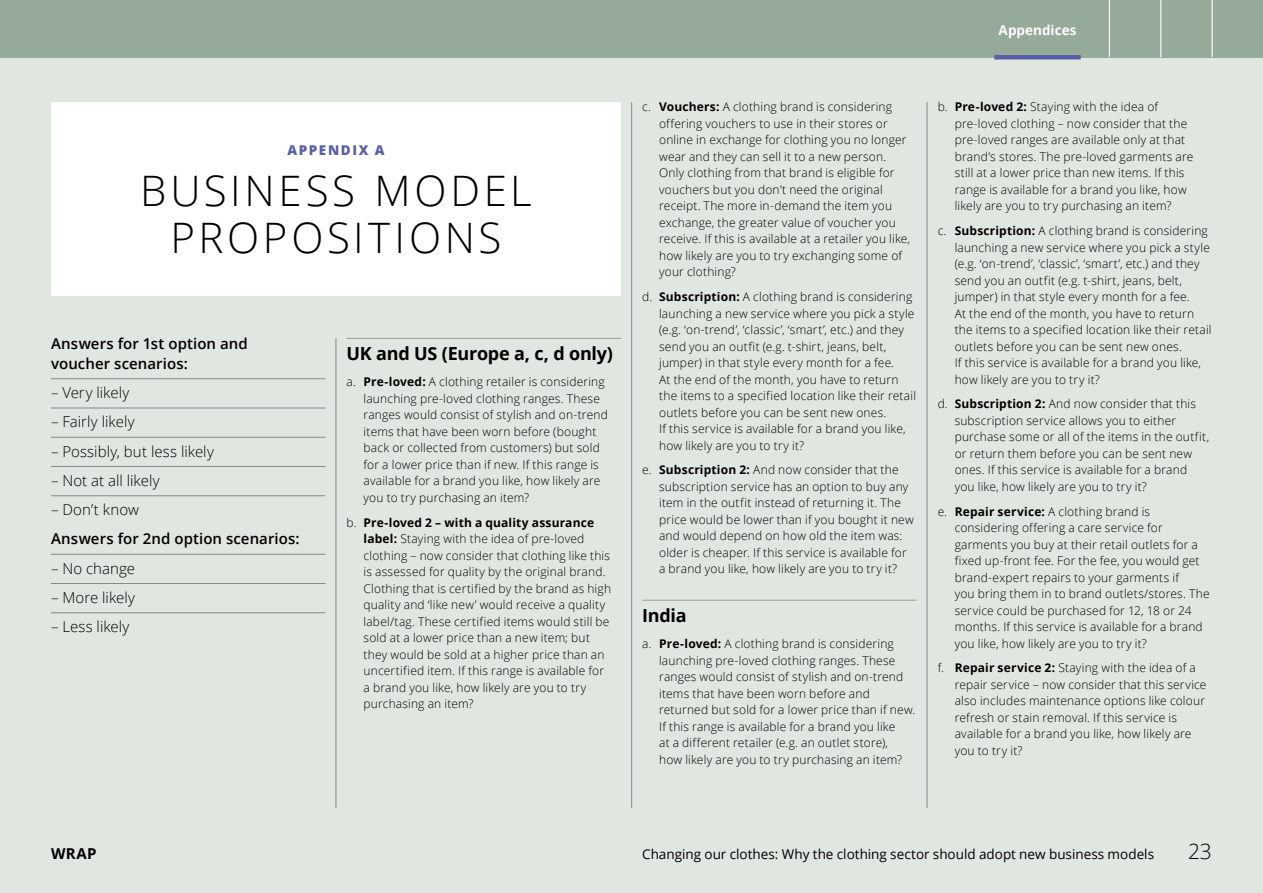
<style>
.page{position:relative;width:1263px;height:893px;background:#e0e6e0}
.page>*{position:absolute;margin:0;border:0;box-sizing:border-box;transform-origin:0 0}
.t1{font:300 42px/46.5px "Open Sans";letter-spacing:.09em;color:#000;text-align:center}
.t2{font:300 21px "Open Sans";color:#000}
.t3{font:700 18px "Open Sans";letter-spacing:-.015em;color:#000}
.t4{font:300 15px "Open Sans";letter-spacing:.005em;color:#000}
.t5{font:600 15px/19.5px "Open Sans";letter-spacing:.005em;color:#000}
.t6{font:700 15px "Open Sans";color:#000}
.t7{font:13.5px "Open Sans";color:#000}
.t8{font:700 13.5px "Open Sans";color:#fff}
.t9{font:800 13.5px "Open Sans";letter-spacing:.12em;color:#5960a8}
.t10{font:300 12px/16.5px "Open Sans";letter-spacing:.015em;color:#000}
.s1{font-weight:700}
</style>
<div class="page">
<hr style="left:347px;top:338px;width:274px;height:1px;background:#96aa99">
<hr style="left:642px;top:600px;width:274px;height:1px;background:#96aa99">
<hr style="left:51px;top:378px;width:274px;height:1px;background:#848b8c">
<hr style="left:51px;top:408px;width:274px;height:1px;background:#848b8c">
<hr style="left:51px;top:437px;width:274px;height:1px;background:#848b8c">
<hr style="left:51px;top:466px;width:274px;height:1px;background:#848b8c">
<hr style="left:51px;top:495px;width:274px;height:1px;background:#848b8c">
<hr style="left:51px;top:554px;width:274px;height:1px;background:#848b8c">
<hr style="left:51px;top:583px;width:274px;height:1px;background:#848b8c">
<hr style="left:51px;top:612px;width:274px;height:1px;background:#848b8c">
<hr style="left:927px;top:102px;width:1px;height:706px;background:#848b8c">
<hr style="left:336px;top:338px;width:1px;height:470px;background:#848b8c">
<hr style="left:631px;top:102px;width:1px;height:706px;background:#848b8c">
<div style="left:51px;top:102px;width:570px;height:193px;background:#fff"></div>
<div style="left:0;top:0;width:1263px;height:57px;background:#96aa99"></div>
<hr style="left:1160px;top:0;width:1px;height:57px;background:#fff">
<hr style="left:1211px;top:0;width:2px;height:57px;background:#fff">
<hr style="left:1109px;top:0;width:1px;height:57px;background:#fff">
<div style="left:994px;top:55px;width:87px;height:5px;background:#5960a8"></div>
<p class="t9" style="left:287px;top:140px;width:99px">APPENDIX A</p>
<h1 class="t1" style="left:140px;top:167px;width:393px">BUSINESS MODEL<br>PROPOSITIONS</h1>
<p class="t5" style="left:51px;top:334px;width:198px">Answers for 1st option and voucher scenarios:</p>
<p class="t4" style="left:51px;top:382px;width:80px">– Very likely</p>
<p class="t4" style="left:51px;top:412px;width:85px">– Fairly likely</p>
<p class="t4" style="left:51px;top:441px;width:164px">– Possibly, but less likely</p>
<p class="t4" style="left:51px;top:470px;width:110px">– Not at all likely</p>
<p class="t4" style="left:51px;top:499px;width:90px">– Don’t know</p>
<p class="t5" style="left:51px;top:529px;width:250px">Answers for 2nd option scenarios:</p>
<p class="t4" style="left:51px;top:558px;width:85px">– No change</p>
<p class="t4" style="left:51px;top:587px;width:86px">– More likely</p>
<p class="t4" style="left:51px;top:616px;width:80px">– Less likely</p>
<h3 class="t3" style="left:347px;top:341px;width:268px">UK and US (Europe a, c, d only)</h3>
<p class="t10" style="left:364px;top:374px;width:246px;text-indent:-17px">a. <span class="s1">Pre-loved:</span> A clothing retailer is considering launching pre-loved clothing ranges. These ranges would consist of stylish and on-trend items that have been worn before (bought back or collected from customers) but sold for a lower price than if new. If this range is available for a brand you like, how likely are you to try purchasing an item?</p>
<p class="t10" style="left:364px;top:514px;width:249px;text-indent:-17px">b. <span class="s1">Pre-loved 2 – with a quality assurance label:</span> Staying with the idea of pre-loved clothing – now consider that clothing like this is assessed for quality by the original brand.<br>Clothing that is certified by the brand as high quality and ‘like new’ would receive a quality label/tag. These certified items would still be sold at a lower price than a new item; but they would be sold at a higher price than an uncertified item. If this range is available for a brand you like, how likely are you to try purchasing an item?</p>
<p class="t8" style="left:998px;top:20px;width:80px">Appendices</p>
<p class="t10" style="left:659px;top:98px;width:252px;text-indent:-17px">c. <span class="s1">Vouchers:</span> A clothing brand is considering offering vouchers to use in their stores or online in exchange for clothing you no longer wear and they can sell it to a new person.<br>Only clothing from that brand is eligible for vouchers but you don’t need the original receipt. The more in-demand the item you exchange, the greater value of voucher you receive. If this is available at a retailer you like, how likely are you to try exchanging some of your clothing?</p>
<p class="t10" style="left:659px;top:288px;width:258px;text-indent:-17px">d. <span class="s1">Subscription:</span> A clothing brand is considering launching a new service where you pick a style (e.g. ‘on-trend’, ‘classic’, ‘smart’, etc.) and they send you an outfit (e.g. t-shirt, jeans, belt, jumper) in that style every month for a fee.<br>At the end of the month, you have to return the items to a specified location like their retail outlets before you can be sent new ones.<br>If this service is available for a brand you like, how likely are you to try it?</p>
<p class="t10" style="left:659px;top:461px;width:256px;text-indent:-17px">e. <span class="s1">Subscription 2:</span> And now consider that the subscription service has an option to buy any item in the outfit instead of returning it. The price would be lower than if you bought it new and would depend on how old the item was: older is cheaper. If this service is available for a brand you like, how likely are you to try it?</p>
<h3 class="t3" style="left:642px;top:603px;width:46px">India</h3>
<p class="t10" style="left:659px;top:635px;width:258px;text-indent:-17px">a. <span class="s1">Pre-loved:</span> A clothing brand is considering launching pre-loved clothing ranges. These ranges would consist of stylish and on-trend items that have been worn before and returned but sold for a lower price than if new.<br>If this range is available for a brand you like<br>at a different retailer (e.g. an outlet store),<br>how likely are you to try purchasing an item?</p>
<p class="t10" style="left:955px;top:98px;width:240px;text-indent:-17px">b. <span class="s1">Pre-loved 2:</span> Staying with the idea of pre-loved clothing – now consider that the pre-loved ranges are available only at that brand’s stores. The pre-loved garments are still at a lower price than new items. If this range is available for a brand you like, how likely are you to try purchasing an item?</p>
<p class="t10" style="left:955px;top:222px;width:258px;text-indent:-17px">c. <span class="s1">Subscription:</span> A clothing brand is considering launching a new service where you pick a style (e.g. ‘on-trend’, ‘classic’, ‘smart’, etc.) and they send you an outfit (e.g. t-shirt, jeans, belt, jumper) in that style every month for a fee.<br>At the end of the month, you have to return the items to a specified location like their retail outlets before you can be sent new ones.<br>If this service is available for a brand you like, how likely are you to try it?</p>
<p class="t10" style="left:955px;top:395px;width:256px;text-indent:-17px">d. <span class="s1">Subscription 2:</span> And now consider that this subscription service allows you to either purchase some or all of the items in the outfit, or return them before you can be sent new ones. If this service is available for a brand you like, how likely are you to try it?</p>
<p class="t10" style="left:955px;top:503px;width:256px;text-indent:-17px">e. <span class="s1">Repair service:</span> A clothing brand is considering offering a care service for garments you buy at their retail outlets for a fixed up-front fee. For the fee, you would get brand-expert repairs to your garments if<br>you bring them in to brand outlets/stores. The service could be purchased for 12, 18 or 24 months. If this service is available for a brand you like, how likely are you to try it?</p>
<p class="t10" style="left:955px;top:659px;width:253px;text-indent:-17px">f. <span class="s1">Repair service 2:</span> Staying with the idea of a repair service – now consider that this service also includes maintenance options like colour refresh or stain removal. If this service is available for a brand you like, how likely are you to try it?</p>
<p class="t6" style="left:51px;top:843px;width:47px">WRAP</p>
<p class="t7" style="left:642px;top:845px;width:513px">Changing our clothes: Why the clothing sector should adopt new business models</p>
<h2 class="t2" style="left:1188px;top:837px;width:25px">23</h2>
</div>
